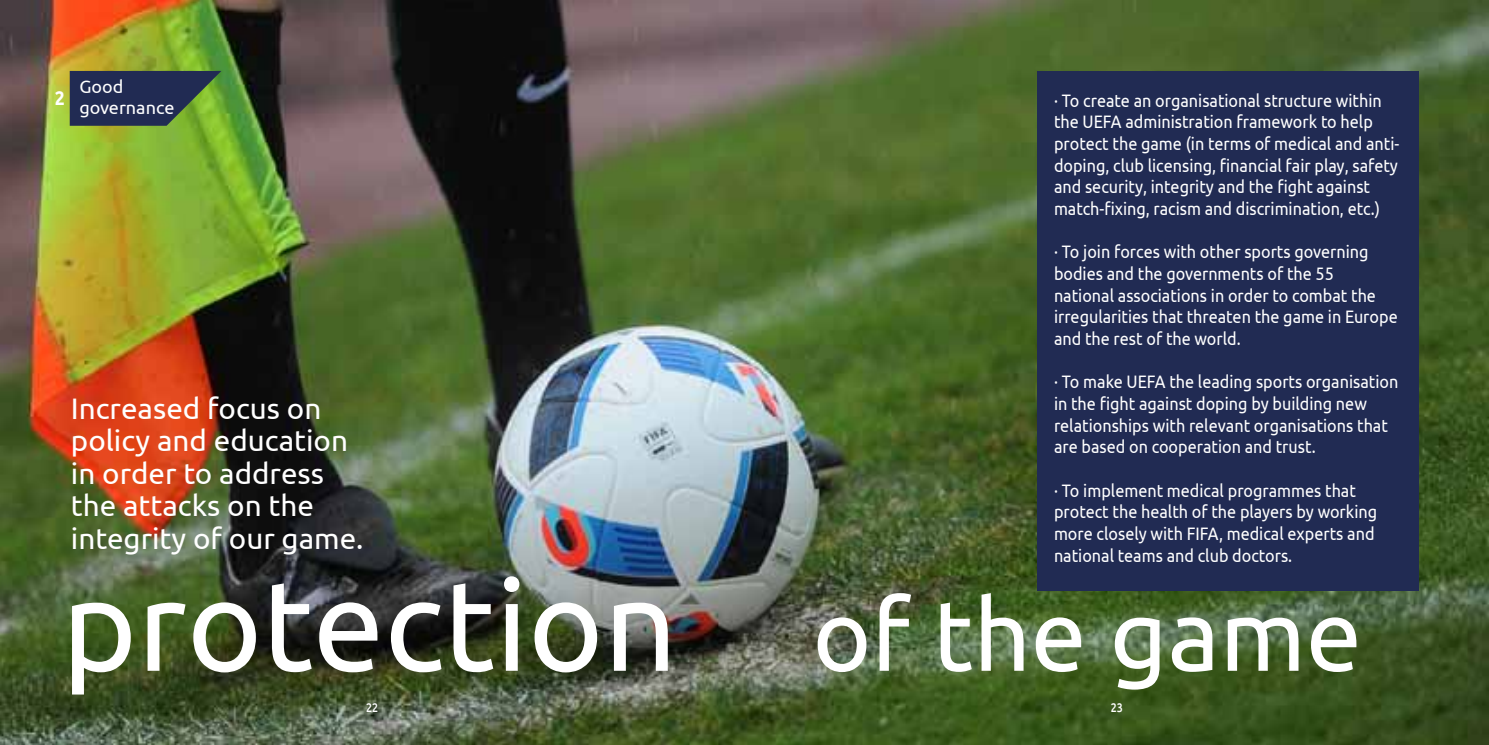
<style>
.page{position:relative;width:1489px;height:745px;background:#fff}
.page>*{position:absolute;margin:0;border:0;box-sizing:border-box;transform-origin:0 0}
.t1{font:128.12px "Ubuntu";color:#fff}
.t2{font:29.62px/32.5px "Ubuntu";color:#fff}
.t3{font:700 19.62px "Ubuntu";color:#fff;scale:.9 1}
.t4{font:18px/21.6px "Ubuntu";color:#fff;scale:.9 1}
.t5{font:18px/20.2px "Ubuntu";color:#fff}
.t6{font:500 12.5px "Ubuntu";color:#fff;scale:.85 1}
.s1{font-size:100px}
</style>
<div class="page">
<img style="left:0;top:0;width:1488px;height:744px">
<svg style="left:70px;top:71px;width:151px;height:55px;background:#31444c"></svg>
<div style="left:1036px;top:71px;width:381px;height:519px;background:#212b53"></div>
<p class="t3" style="left:55px;top:86px;width:13px">2</p>
<p class="t5" style="left:79px;top:76px;width:97px">Good governance</p>
<h2 class="t2" style="left:71px;top:390px;width:294px">Increased focus on policy and education in order to address the attacks on the integrity of our game.</h2>
<p class="t4" style="left:1053px;top:89px;width:385px">· To create an organisational structure within the UEFA administration framework to help protect the game (in terms of medical and anti&shy;doping, club licensing, financial fair play, safety and security, integrity and the fight against match-fixing, racism and discrimination, etc.)</p>
<p class="t4" style="left:1053px;top:240px;width:383px">· To join forces with other sports governing bodies and the governments of the 55 national associations in order to combat the irregularities that threaten the game in Europe and the rest of the world.</p>
<p class="t4" style="left:1053px;top:370px;width:384px">· To make UEFA the leading sports organisation in the fight against doping by building new relationships with relevant organisations that are based on cooperation and trust.</p>
<p class="t4" style="left:1053px;top:478px;width:360px">· To implement medical programmes that protect the health of the players by working more closely with FIFA, medical experts and national teams and club doctors.</p>
<h1 class="t1" style="left:62px;top:547px;width:1301px">protection <span class="s1">of the game</span></h1>
<p class="t6" style="left:366px;top:698px;width:16px">22</p>
<p class="t6" style="left:1110px;top:698px;width:16px">23</p>
</div>
